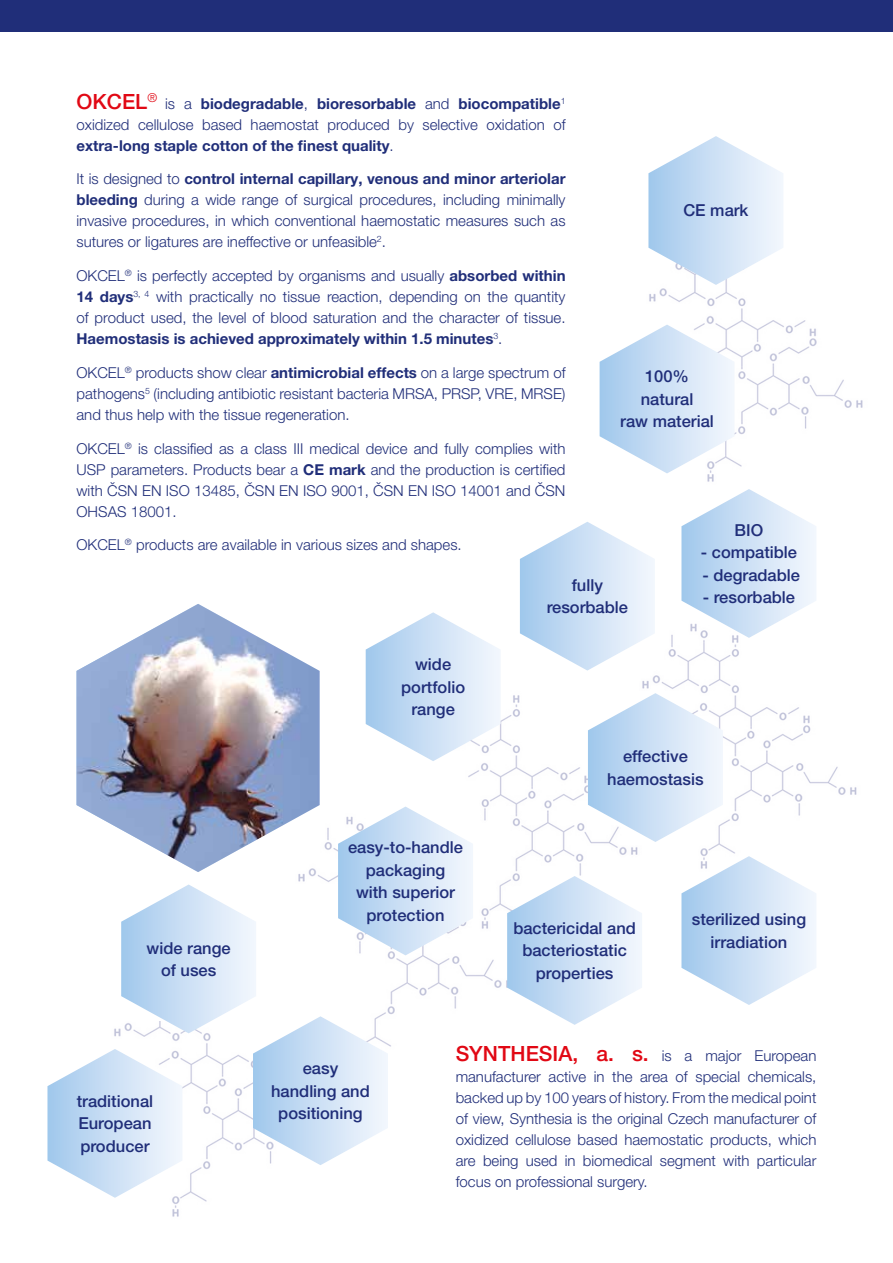
<style>
.page{position:relative;width:893px;height:1263px;background:#fff}
.page>*{position:absolute;margin:0;border:0;box-sizing:border-box;transform-origin:0 0}
.t1{font:500 21px "Helvetica Neue LT Pro";color:#e10814}
.t2{font:500 16.5px/22.5px "Helvetica Neue LT Pro";color:#202e79;text-align:center}
.t3{font:300 15px/21px "Helvetica Neue LT Pro";color:#202e79;text-align:justify}
.t4{font:700 15px/21px "Helvetica Neue LT Pro";color:#202e79;text-align:justify}
.s1{font-weight:300}
.s2{font-weight:700}
.s3{font-weight:500;font-size:21px;color:#e10814}
</style>
<div class="page">
<div style="left:0;top:0;width:893px;height:31px;background:#202e79"></div>
<img style="left:649px;top:285px;width:214px;height:197px">
<img style="left:468px;top:670px;width:137px;height:259px">
<img style="left:605px;top:635px;width:252px;height:221px">
<svg style="left:648px;top:136px;width:135px;height:149px"></svg>
<svg style="left:588px;top:693px;width:135px;height:149px"></svg>
<svg style="left:366px;top:612px;width:135px;height:149px"></svg>
<svg style="left:520px;top:522px;width:135px;height:148px"></svg>
<svg style="left:507px;top:876px;width:135px;height:149px"></svg>
<svg style="left:600px;top:325px;width:134px;height:148px"></svg>
<svg style="left:681px;top:856px;width:135px;height:149px"></svg>
<svg style="left:47px;top:806px;width:426px;height:392px"></svg>
<svg style="left:681px;top:489px;width:135px;height:149px"></svg>
<img style="left:77px;top:604px;width:243px;height:268px">
<h1 class="t1" style="left:77px;top:89px;width:82px">OKCEL<sup>®</sup></h1>
<p class="t4" style="left:77px;top:92px;width:490px;text-indent:89px"><span class="s1">is a</span> biodegradable<span class="s1">,</span> bioresorbable <span class="s1">and</span> biocompatible<sup>1 </sup><span class="s1">oxidized cellulose based haemostat produced by selective oxidation of </span>extra-long staple cotton of the finest quality<span class="s1">.</span></p>
<p class="t3" style="left:77px;top:168px;width:491px">It is designed to <span class="s2">control internal capillary, venous and minor arteriolar bleeding</span> during a wide range of surgical procedures, including minimally invasive procedures, in which conventional haemostatic measures such as sutures or ligatures are ineffective or unfeasible<sup>2</sup>.</p>
<p class="t3" style="left:77px;top:265px;width:490px">OKCEL<sup>®</sup> is perfectly accepted by organisms and usually <span class="s2">absorbed within 14 days</span><sup>3,</sup> <sup>4</sup> with practically no tissue reaction, depending on the quantity of product used, the level of blood saturation and the character of tissue.<br><span class="s2">Haemostasis is achieved approximately within 1.5 minutes</span><sup>3</sup>.</p>
<p class="t3" style="left:77px;top:362px;width:490px">OKCEL<sup>®</sup> products show clear <span class="s2">antimicrobial effects</span> on a large spectrum of pathogens<sup>5</sup> (including antibiotic resistant bacteria MRSA, PRSP, VRE, MRSE) and thus help with the tissue regeneration.</p>
<p class="t3" style="left:77px;top:437px;width:490px">OKCEL<sup>®</sup> is classified as a class III medical device and fully complies with USP parameters. Products bear a <span class="s2">CE mark</span> and the production is certified with ČSN EN ISO 13485, ČSN EN ISO 9001, ČSN EN ISO 14001 and ČSN OHSAS 18001.</p>
<p class="t3" style="left:77px;top:534px;width:387px">OKCEL<sup>®</sup> products are available in various sizes and shapes.</p>
<p class="t2" style="left:683px;top:199px;width:67px">CE mark</p>
<p class="t2" style="left:620px;top:365px;width:95px">100% natural<br>raw material</p>
<p class="t2" style="left:735px;top:518px;width:30px">BIO</p>
<p class="t2" style="left:701px;top:541px;width:98px">- compatible</p>
<p class="t2" style="left:702px;top:563px;width:99px">- degradable</p>
<p class="t2" style="left:703px;top:586px;width:94px">- resorbable</p>
<p class="t2" style="left:547px;top:573px;width:83px">fully resorbable</p>
<p class="t2" style="left:401px;top:653px;width:65px">wide portfolio range</p>
<p class="t2" style="left:607px;top:745px;width:98px">effective haemostasis</p>
<p class="t2" style="left:348px;top:836px;width:116px">easy-to-handle packaging with superior protection</p>
<p class="t2" style="left:692px;top:908px;width:116px">sterilized using</p>
<p class="t2" style="left:513px;top:916px;width:124px">bactericidal and bacteriostatic properties</p>
<p class="t2" style="left:147px;top:936px;width:86px">wide range</p>
<p class="t2" style="left:711px;top:930px;width:78px">irradiation</p>
<p class="t2" style="left:161px;top:959px;width:57px">of uses</p>
<p class="t2" style="left:77px;top:1089px;width:78px;text-align:justify">traditional European producer</p>
<p class="t2" style="left:271px;top:1057px;width:100px">easy handling and positioning</p>
<p class="t3" style="left:456px;top:1045px;width:362px"><span class="s3">SYNTHESIA, a. s.</span> is a major European manufacturer active in the area of special chemicals, backed up by 100 years of history. From the medical point of view, Synthesia is the original Czech manufacturer of oxidized cellulose based haemostatic products, which are being used in biomedical segment with particular focus on professional surgery.</p>
</div>
